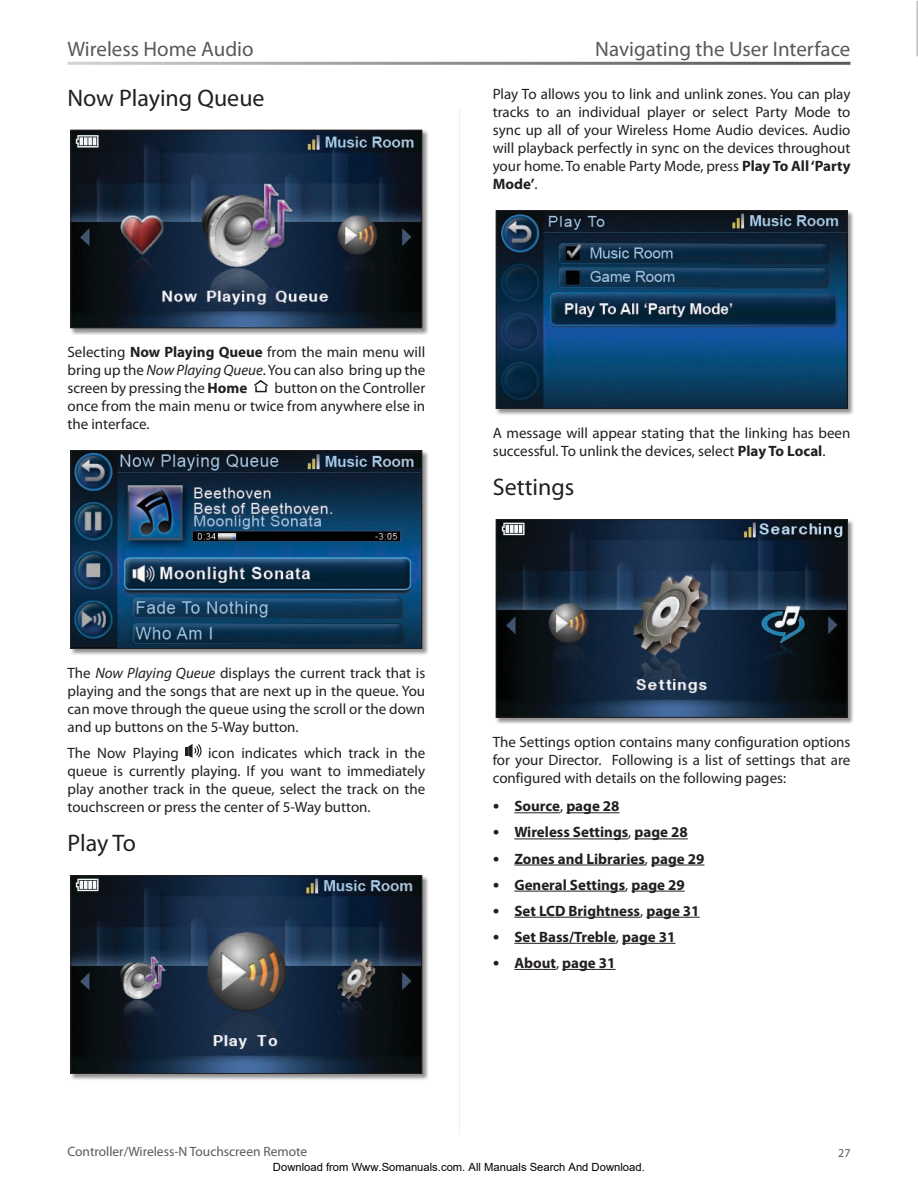
<style>
.page{position:relative;width:918px;height:1188px;background:#fff}
.page>*{position:absolute;margin:0;border:0;box-sizing:border-box;transform-origin:0 0}
.t1{font:24px "Myriad Pro";color:#231f20}
.t2{font:21px "Myriad Pro";color:#58595b}
.t3{font:15px/18px "Myriad Pro";color:#231f20;text-align:justify}
.t4{font:700 15px "Myriad Pro";color:#231f20}
.t5{font:13.5px "Myriad Pro";color:#58595b}
.t6{font:12px "Myriad Pro";color:#58595b}
.t7{font:11.25px "Arial";color:#000}
.s1{font-weight:700}
.s2{font-style:italic}
.s3{font-family:"Helvetica Neue";font-weight:500;font-stretch:condensed;font-size:13.5px}
.s4{font-weight:400}
</style>
<div class="page">
<hr style="left:916px;top:1px;width:2px;height:55px;background:#bcbec0">
<hr style="left:459px;top:108px;width:1px;height:1026px;background:#bcbec0">
<hr style="left:68px;top:62px;width:782px;height:3px;background:#58595b">
<div style="left:70px;top:130px;width:359px;height:205px;background:#231f20;opacity:.5"></div>
<img style="left:72px;top:132px;width:348px;height:194px">
<div style="left:70px;top:130px;width:352px;height:198px;border:1px solid #231f20"></div>
<svg style="left:254px;top:380px;width:14px;height:7px"></svg>
<div style="left:255px;top:385px;width:12px;height:7px;border:2px solid #231f20"></div>
<div style="left:70px;top:450px;width:359px;height:205px;background:#231f20;opacity:.5"></div>
<img style="left:72px;top:452px;width:348px;height:195px">
<div style="left:70px;top:450px;width:352px;height:199px;border:1px solid #231f20"></div>
<svg style="left:185px;top:744px;width:17px;height:14px"></svg>
<div style="left:70px;top:875px;width:359px;height:205px;background:#231f20;opacity:.5"></div>
<img style="left:72px;top:877px;width:348px;height:195px">
<div style="left:70px;top:875px;width:352px;height:199px;border:1px solid #231f20"></div>
<hr style="left:514px;top:812px;width:46px;height:1px;background:#231f20">
<hr style="left:566px;top:812px;width:54px;height:1px;background:#231f20">
<hr style="left:514px;top:839px;width:114px;height:1px;background:#231f20">
<hr style="left:635px;top:839px;width:53px;height:1px;background:#231f20">
<hr style="left:514px;top:865px;width:131px;height:1px;background:#231f20">
<hr style="left:651px;top:865px;width:53px;height:1px;background:#231f20">
<hr style="left:514px;top:891px;width:111px;height:1px;background:#231f20">
<hr style="left:632px;top:891px;width:53px;height:1px;background:#231f20">
<hr style="left:514px;top:917px;width:126px;height:1px;background:#231f20">
<hr style="left:646px;top:917px;width:54px;height:1px;background:#231f20">
<hr style="left:514px;top:943px;width:102px;height:1px;background:#231f20">
<hr style="left:622px;top:943px;width:53px;height:1px;background:#231f20">
<hr style="left:514px;top:969px;width:42px;height:1px;background:#231f20">
<hr style="left:562px;top:969px;width:54px;height:1px;background:#231f20">
<div style="left:496px;top:210px;width:358px;height:205px;background:#231f20;opacity:.5"></div>
<img style="left:498px;top:212px;width:348px;height:195px">
<div style="left:496px;top:210px;width:352px;height:199px;border:1px solid #231f20"></div>
<div style="left:496px;top:519px;width:358px;height:205px;background:#231f20;opacity:.5"></div>
<img style="left:498px;top:521px;width:348px;height:195px">
<div style="left:496px;top:519px;width:352px;height:199px;border:1px solid #231f20"></div>
<h2 class="t2" style="left:68px;top:36px;width:188px">Wireless Home Audio</h2>
<h1 class="t1" style="left:68px;top:83px;width:199px">Now Playing Queue</h1>
<p class="t3" style="left:68px;top:343px;width:359px">Selecting <span class="s1">Now Playing Queue</span> from the main menu will bring up the <span class="s2">Now Playing Queue</span>. You can also bring up the screen by pressing the <span class="s1">Home</span></p>
<p class="t3" style="left:67px;top:379px;width:359px;text-indent:207px">button on the Controller once from the main menu or twice from anywhere else in the interface.</p>
<p class="t3" style="left:68px;top:663px;width:359px">The <span class="s2">Now Playing Queue</span> displays the current track that is playing and the songs that are next up in the queue. You can move through the queue using the scroll or the down and up buttons on the 5-Way button.</p>
<p class="t3" style="left:68px;top:743px;width:113px">The Now Playing</p>
<p class="t3" style="left:67px;top:743px;width:359px;text-indent:141px">icon indicates which track in the queue is currently playing. If you want to immediately play another track in the queue, select the track on the touchscreen or press the center of 5-Way button.</p>
<h1 class="t1" style="left:68px;top:829px;width:70px">Play To</h1>
<h2 class="t2" style="left:595px;top:36px;width:257px">Navigating the User Interface</h2>
<p class="t3" style="left:493px;top:85px;width:359px">Play To allows you to link and unlink zones. You can play tracks to an individual player or select Party Mode to sync up all of your Wireless Home Audio devices. Audio will playback perfectly in sync on the devices throughout your home. To enable Party Mode, press <span class="s1">Play To All ‘Party Mode’</span>.</p>
<p class="t3" style="left:493px;top:423px;width:359px">A message will appear stating that the linking has been successful. To unlink the devices, select <span class="s1">Play To Local</span>.</p>
<h1 class="t1" style="left:493px;top:472px;width:83px">Settings</h1>
<p class="t3" style="left:493px;top:732px;width:359px">The Settings option contains many configuration options for your Director. Following is a list of settings that are configured with details on the following pages:</p>
<p class="t4" style="left:493px;top:796px;width:128px"><span class="s3">•</span> Source<span class="s4">,</span> page 28</p>
<p class="t4" style="left:493px;top:823px;width:197px"><span class="s3">•</span> Wireless Settings<span class="s4">,</span> page 28</p>
<p class="t4" style="left:493px;top:849px;width:213px"><span class="s3">•</span> Zones and Libraries<span class="s4">,</span> page 29</p>
<p class="t4" style="left:493px;top:875px;width:194px"><span class="s3">•</span> General Settings<span class="s4">,</span> page 29</p>
<p class="t4" style="left:493px;top:901px;width:208px"><span class="s3">•</span> Set LCD Brightness<span class="s4">,</span> page 31</p>
<p class="t4" style="left:493px;top:927px;width:184px"><span class="s3">•</span> Set Bass/Treble<span class="s4">,</span> page 31</p>
<p class="t4" style="left:493px;top:953px;width:124px"><span class="s3">•</span> About<span class="s4">,</span> page 31</p>
<p class="t5" style="left:68px;top:1143px;width:241px">Controller/Wireless-N Touchscreen Remote</p>
<p class="t6" style="left:838px;top:1146px;width:14px">27</p>
<p class="t7" style="left:273px;top:1160px;width:373px">Download from Www.Somanuals.com. All Manuals Search And Download.</p>
</div>
